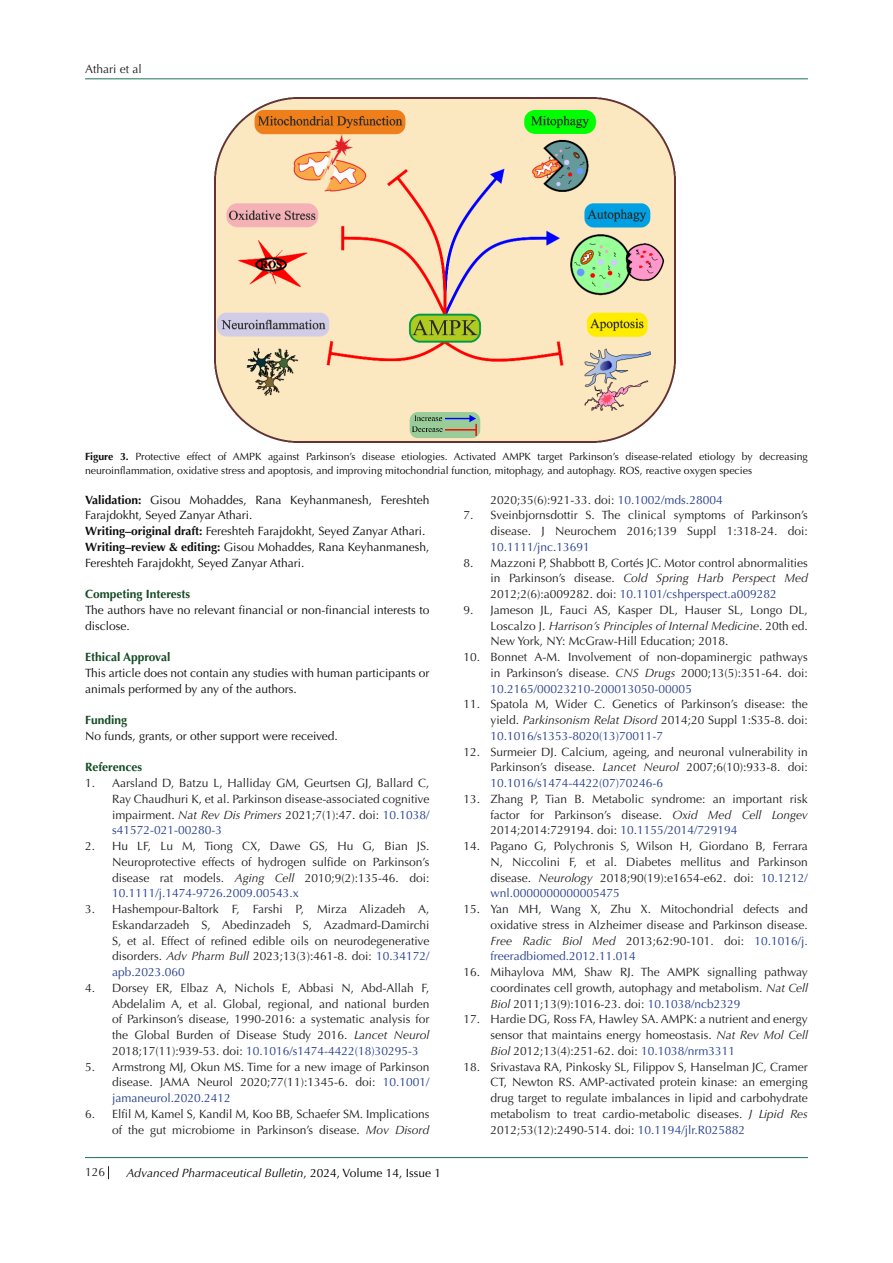
<style>
.page{position:relative;width:893px;height:1263px;background:#fff}
.page>*{position:absolute;margin:0;border:0;box-sizing:border-box;transform-origin:0 0}
.t1{font:12px/15.8px "Optima LT Std";color:#231f20;text-align:justify}
.t2{font:12px/15.8px "Optima LT Std";color:#0d0d0d}
.t3{font:italic 12px "Optima LT Std";color:#000}
.t4{font:700 12px "Optima LT Std";color:#144b23}
.t5{font:10.5px/13.5px "Optima LT Std";color:#0d0d0d}
.s1{font-weight:700}
.s2{font-style:italic}
.s3{color:#253f8e}
.s4{font-style:normal}
</style>
<div class="page">
<svg style="left:108px;top:1166px;width:1px;height:13px"></svg>
<hr style="left:85px;top:1157px;width:723px;height:1px;background:#1e7252">
<hr style="left:85px;top:78px;width:723px;height:1px;background:#1e7252">
<img style="left:215px;top:98px;width:460px;height:345px">
<p class="t1" style="left:85px;top:62px;width:58px">Athari et al</p>
<p class="t5" style="left:85px;top:450px;width:724px"><span class="s1">Figure 3.</span> Protective effect of AMPK against Parkinson’s disease etiologies. Activated AMPK target Parkinson’s disease-related etiology by decreasing neuroinflammation, oxidative stress and apoptosis, and improving mitochondrial function, mitophagy, and autophagy. ROS, reactive oxygen species</p>
<p class="t2" style="left:85px;top:492px;width:346px"><span class="s1">Validation:</span> Gisou Mohaddes, Rana Keyhanmanesh, Fereshteh<br>Farajdokht, Seyed Zanyar Athari.</p>
<p class="t2" style="left:85px;top:523px;width:342px"><span class="s1">Writing–original draft:</span> Fereshteh Farajdokht, Seyed Zanyar Athari.</p>
<p class="t2" style="left:85px;top:539px;width:346px"><span class="s1">Writing–review &amp; editing:</span> Gisou Mohaddes, Rana Keyhanmanesh,<br>Fereshteh Farajdokht, Seyed Zanyar Athari.</p>
<p class="t4" style="left:85px;top:587px;width:107px">Competing Interests</p>
<p class="t2" style="left:85px;top:602px;width:346px">The authors have no relevant financial or non-financial interests to disclose.</p>
<p class="t4" style="left:85px;top:650px;width:87px">Ethical Approval</p>
<p class="t2" style="left:85px;top:665px;width:346px">This article does not contain any studies with human participants or animals performed by any of the authors.</p>
<p class="t4" style="left:85px;top:713px;width:44px">Funding</p>
<p class="t2" style="left:85px;top:728px;width:254px">No funds, grants, or other support were received.</p>
<p class="t4" style="left:85px;top:760px;width:58px">References</p>
<p class="t1" style="left:112px;top:775px;width:319px;text-indent:-27px">1. Aarsland D, Batzu L, Halliday GM, Geurtsen GJ, Ballard C, Ray Chaudhuri K, et al. Parkinson disease-associated cognitive impairment. <span class="s2">Nat Rev Dis Primers</span> 2021;7(1):47. doi: <span class="s3">10.1038/ s41572-021-00280-3</span></p>
<p class="t1" style="left:112px;top:838px;width:319px;text-indent:-27px">2. Hu LF, Lu M, Tiong CX, Dawe GS, Hu G, Bian JS.<br>Neuroprotective effects of hydrogen sulfide on Parkinson’s disease rat models. <span class="s2">Aging Cell</span> 2010;9(2):135-46. doi:<br><span class="s3">10.1111/j.1474-9726.2009.00543.x</span></p>
<p class="t1" style="left:112px;top:901px;width:319px;text-indent:-27px">3. Hashempour-Baltork F, Farshi P, Mirza Alizadeh A, Eskandarzadeh S, Abedinzadeh S, Azadmard-Damirchi S, et al. Effect of refined edible oils on neurodegenerative disorders. <span class="s2">Adv Pharm Bull</span> 2023;13(3):461-8. doi: <span class="s3">10.34172/ apb.2023.060</span></p>
<p class="t1" style="left:112px;top:980px;width:319px;text-indent:-27px">4. Dorsey ER, Elbaz A, Nichols E, Abbasi N, Abd-Allah F, Abdelalim A, et al. Global, regional, and national burden of Parkinson’s disease, 1990-2016: a systematic analysis for the Global Burden of Disease Study 2016. <span class="s2">Lancet Neurol </span>2018;17(11):939-53. doi: <span class="s3">10.1016/s1474-4422(18)30295-3</span></p>
<p class="t1" style="left:112px;top:1059px;width:319px;text-indent:-27px">5. Armstrong MJ, Okun MS. Time for a new image of Parkinson disease. JAMA Neurol 2020;77(11):1345-6. doi: <span class="s3">10.1001/ jamaneurol.2020.2412</span></p>
<p class="t1" style="left:85px;top:1106px;width:346px;text-align:right">6. Elfil M, Kamel S, Kandil M, Koo BB, Schaefer SM. Implications of the gut microbiome in Parkinson’s disease. <span class="s2">Mov Disord</span></p>
<p class="t1" style="left:85px;top:1164px;width:22px">126</p>
<p class="t3" style="left:126px;top:1165px;width:316px">Advanced Pharmaceutical Bulletin<span class="s4">, 2024, Volume 14, Issue 1</span></p>
<p class="t1" style="left:490px;top:492px;width:234px">2020;35(6):921-33. doi: <span class="s3">10.1002/mds.28004</span></p>
<p class="t1" style="left:490px;top:508px;width:319px;text-indent:-27px">7. Sveinbjornsdottir S. The clinical symptoms of Parkinson’s disease. J Neurochem 2016;139 Suppl 1:318-24. doi:<br><span class="s3">10.1111/jnc.13691</span></p>
<p class="t1" style="left:490px;top:555px;width:319px;text-indent:-27px">8. Mazzoni P, Shabbott B, Cortés JC. Motor control abnormalities in Parkinson’s disease. <span class="s2">Cold Spring Harb Perspect Med </span>2012;2(6):a009282. doi: <span class="s3">10.1101/cshperspect.a009282</span></p>
<p class="t1" style="left:490px;top:602px;width:319px;text-indent:-27px">9. Jameson JL, Fauci AS, Kasper DL, Hauser SL, Longo DL, Loscalzo J. <span class="s2">Harrison’s Principles of Internal Medicine</span>. 20th ed.<br>New York, NY: McGraw-Hill Education; 2018.</p>
<p class="t1" style="left:490px;top:649px;width:319px;text-indent:-27px">10. Bonnet A-M. Involvement of non-dopaminergic pathways in Parkinson’s disease. <span class="s2">CNS Drugs</span> 2000;13(5):351-64. doi:<br><span class="s3">10.2165/00023210-200013050-00005</span></p>
<p class="t1" style="left:490px;top:697px;width:319px;text-indent:-27px">11. Spatola M, Wider C. Genetics of Parkinson’s disease: the yield. <span class="s2">Parkinsonism Relat Disord</span> 2014;20 Suppl 1:S35-8. doi:<br><span class="s3">10.1016/s1353-8020(13)70011-7</span></p>
<p class="t1" style="left:490px;top:744px;width:319px;text-indent:-27px">12. Surmeier DJ. Calcium, ageing, and neuronal vulnerability in Parkinson’s disease. <span class="s2">Lancet Neurol</span> 2007;6(10):933-8. doi:<br><span class="s3">10.1016/s1474-4422(07)70246-6</span></p>
<p class="t1" style="left:490px;top:791px;width:319px;text-indent:-27px">13. Zhang P, Tian B. Metabolic syndrome: an important risk factor for Parkinson’s disease. <span class="s2">Oxid Med Cell Longev </span>2014;2014:729194. doi: <span class="s3">10.1155/2014/729194</span></p>
<p class="t1" style="left:490px;top:838px;width:319px;text-indent:-27px">14. Pagano G, Polychronis S, Wilson H, Giordano B, Ferrara N, Niccolini F, et al. Diabetes mellitus and Parkinson disease. <span class="s2">Neurology</span> 2018;90(19):e1654-e62. doi: <span class="s3">10.1212/ wnl.0000000000005475</span></p>
<p class="t1" style="left:490px;top:901px;width:319px;text-indent:-27px">15. Yan MH, Wang X, Zhu X. Mitochondrial defects and oxidative stress in Alzheimer disease and Parkinson disease.<br><span class="s2">Free Radic Biol Med</span> 2013;62:90-101. doi: <span class="s3">10.1016/j. freeradbiomed.2012.11.014</span></p>
<p class="t1" style="left:490px;top:964px;width:319px;text-indent:-27px">16. Mihaylova MM, Shaw RJ. The AMPK signalling pathway coordinates cell growth, autophagy and metabolism. <span class="s2">Nat Cell Biol</span> 2011;13(9):1016-23. doi: <span class="s3">10.1038/ncb2329</span></p>
<p class="t1" style="left:490px;top:1012px;width:319px;text-indent:-27px">17. Hardie DG, Ross FA, Hawley SA. AMPK: a nutrient and energy sensor that maintains energy homeostasis. <span class="s2">Nat Rev Mol Cell Biol</span> 2012;13(4):251-62. doi: <span class="s3">10.1038/nrm3311</span></p>
<p class="t1" style="left:490px;top:1059px;width:319px;text-indent:-27px">18. Srivastava RA, Pinkosky SL, Filippov S, Hanselman JC, Cramer CT, Newton RS. AMP-activated protein kinase: an emerging drug target to regulate imbalances in lipid and carbohydrate metabolism to treat cardio-metabolic diseases. <span class="s2">J Lipid Res </span>2012;53(12):2490-514. doi: <span class="s3">10.1194/jlr.R025882</span></p>
</div>
